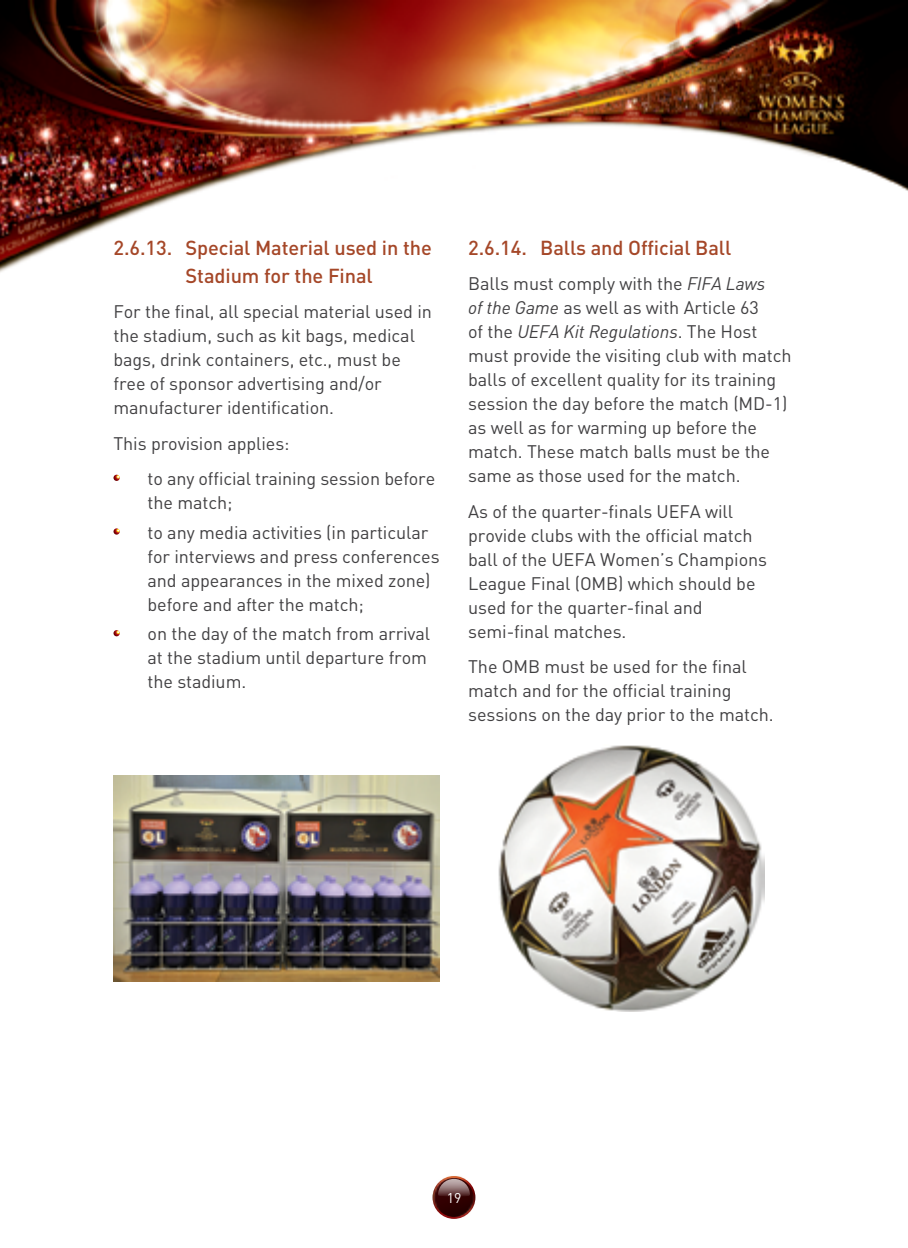
<style>
.page{position:relative;width:908px;height:1248px;background:#fff}
.page>*{position:absolute;margin:0;border:0;box-sizing:border-box;transform-origin:0 0}
.t1{font:500 20px/28px "DIN";letter-spacing:-.005em;color:#a54728}
.t2{font:18px/24px "DIN";letter-spacing:-.005em;color:#414042}
.t3{font:italic 18px "DINOT";letter-spacing:-.005em;color:#414042}
.t4{font:14px "DIN";color:#fff}
.s1{font-family:"DINOT";font-style:italic}
.s2{font-family:"DIN";font-style:normal}
</style>
<div class="page">
<img style="left:0;top:0;width:907px;height:1012px">
<img style="left:432px;top:1176px;width:44px;height:43px">
<svg style="left:113px;top:474px;width:7px;height:7px"></svg>
<svg style="left:113px;top:528px;width:7px;height:6px"></svg>
<svg style="left:113px;top:630px;width:7px;height:6px"></svg>
<img style="left:113px;top:775px;width:326px;height:206px">
<img style="left:497px;top:744px;width:267px;height:267px">
<p class="t1" style="left:185px;top:233px;width:248px;text-indent:-72px">2.6.13. Special Material used in the<br>Stadium for the Final</p>
<p class="t2" style="left:113px;top:299px;width:320px">For the final, all special material used in the stadium, such as kit bags, medical bags, drink containers, etc., must be free of sponsor advertising and/or manufacturer identification.</p>
<p class="t2" style="left:147px;top:425px;width:289px;line-height:35.4px;text-indent:-34px">This provision applies:<br>to any official training session before</p>
<p class="t2" style="left:147px;top:487px;width:282px;line-height:29.6px">the match;<br>to any media activities (in particular</p>
<p class="t2" style="left:147px;top:543px;width:293px">for interviews and press conferences and appearances in the mixed zone) before and after the match;</p>
<p class="t2" style="left:147px;top:621px;width:284px">on the day of the match from arrival at the stadium until departure from the stadium.</p>
<p class="t1" style="left:468px;top:233px;width:264px">2.6.14. Balls and Official Ball</p>
<p class="t2" style="left:468px;top:271px;width:298px">Balls must comply with the <span class="s1">FIFA Laws of the Game</span> as well as with Article 63</p>
<p class="t3" style="left:468px;top:320px;width:290px"><span class="s2">of the</span> UEFA Kit Regulations<span class="s2">. The Host</span></p>
<p class="t2" style="left:468px;top:343px;width:325px">must provide the visiting club with match balls of excellent quality for its training session the day before the match (MD-1) as well as for warming up before the match. These match balls must be the same as those used for the match.</p>
<p class="t2" style="left:468px;top:498px;width:300px">As of the quarter-finals UEFA will provide clubs with the official match ball of the UEFA Women’s Champions<br>League Final (OMB) which should be used for the quarter-final and semi-final matches.</p>
<p class="t2" style="left:468px;top:654px;width:307px">The OMB must be used for the final match and for the official training sessions on the day prior to the match.</p>
<p class="t4" style="left:446px;top:1188px;width:16px">19</p>
</div>
